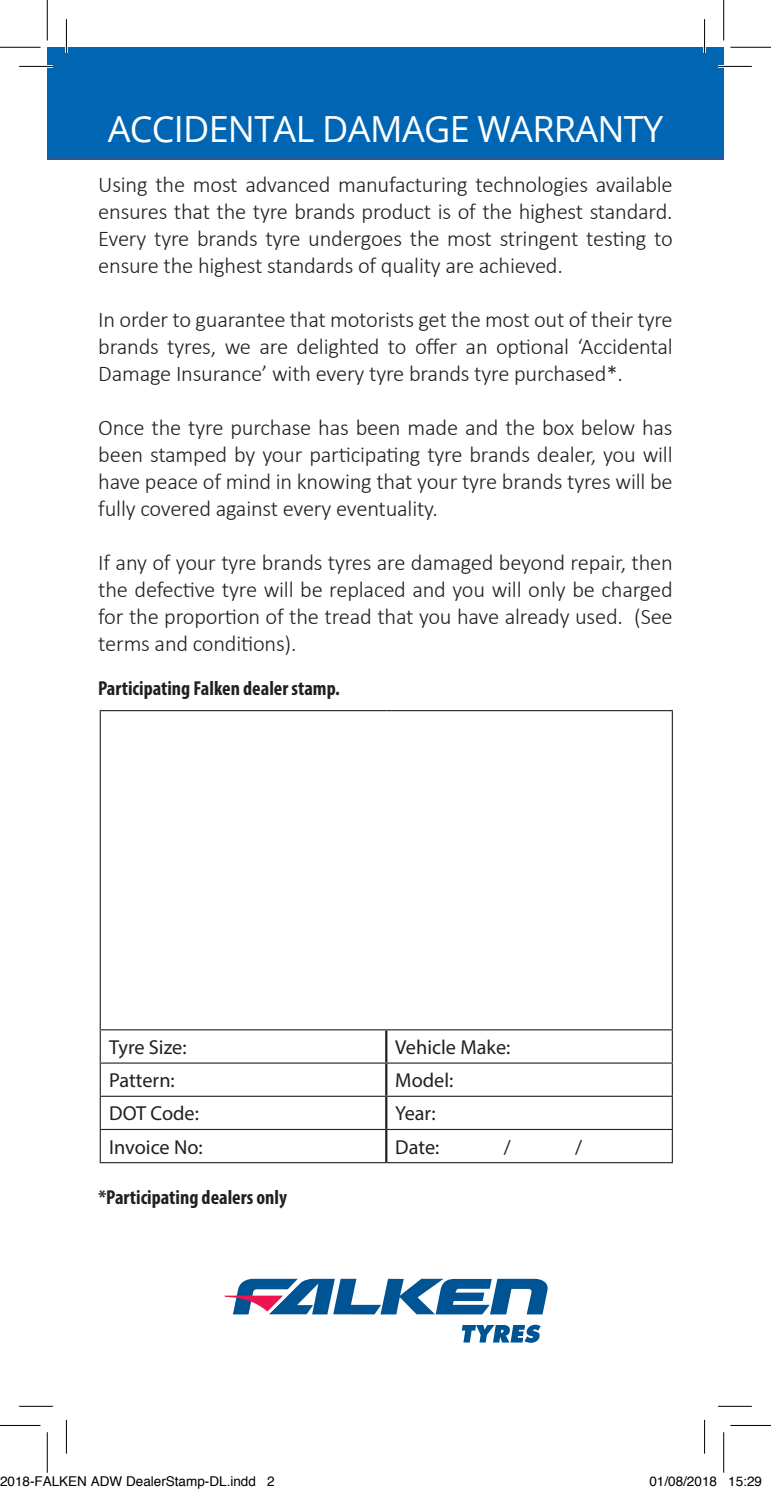
<style>
.page{position:relative;width:771px;height:1493px;background:#fff}
.page>*{position:absolute;margin:0;border:0;box-sizing:border-box;transform-origin:0 0}
.t1{font:36px "Open Sans";letter-spacing:-.02em;color:#fff}
.t2{font:300 22.5px/27px "Calibri";letter-spacing:-.01em;color:#231f20;text-align:justify}
.t3{font:20.25px "Myriad Pro";color:#231f20}
.t4{font:700 condensed 20.25px "Myriad Pro";color:#231f20}
.t5{font:13.5px "Helvetica";color:#000}
</style>
<div class="page">
<div style="left:47px;top:47px;width:676px;height:112px;background:#0066b3"></div>
<div style="left:47px;top:47px;width:676px;height:113px;border:1px solid #c42032"></div>
<svg style="left:461px;top:1324px;width:79px;height:18px"></svg>
<svg style="left:224px;top:1278px;width:323px;height:36px"></svg>
<hr style="left:385px;top:1030px;width:2px;height:32px;background:#231f20">
<hr style="left:385px;top:1063px;width:2px;height:32px;background:#231f20">
<hr style="left:385px;top:1096px;width:2px;height:32px;background:#231f20">
<hr style="left:385px;top:1130px;width:2px;height:32px;background:#231f20">
<hr style="left:100px;top:710px;width:286px;height:1px;background:#231f20">
<hr style="left:100px;top:711px;width:1px;height:318px;background:#231f20">
<hr style="left:386px;top:710px;width:287px;height:1px;background:#231f20">
<hr style="left:671px;top:711px;width:2px;height:318px;background:#231f20">
<hr style="left:100px;top:1029px;width:286px;height:1px;background:#231f20">
<hr style="left:100px;top:1030px;width:1px;height:32px;background:#231f20">
<hr style="left:386px;top:1029px;width:287px;height:1px;background:#231f20">
<hr style="left:671px;top:1030px;width:2px;height:32px;background:#231f20">
<hr style="left:100px;top:1130px;width:1px;height:32px;background:#231f20">
<hr style="left:671px;top:1130px;width:2px;height:32px;background:#231f20">
<hr style="left:100px;top:1162px;width:286px;height:1px;background:#231f20">
<hr style="left:386px;top:1162px;width:287px;height:1px;background:#231f20">
<hr style="left:100px;top:1062px;width:286px;height:1px;background:#231f20">
<hr style="left:100px;top:1063px;width:1px;height:32px;background:#231f20">
<hr style="left:386px;top:1062px;width:287px;height:1px;background:#231f20">
<hr style="left:671px;top:1063px;width:2px;height:32px;background:#231f20">
<hr style="left:100px;top:1095px;width:286px;height:1px;background:#231f20">
<hr style="left:100px;top:1096px;width:1px;height:32px;background:#231f20">
<hr style="left:386px;top:1095px;width:287px;height:1px;background:#231f20">
<hr style="left:671px;top:1096px;width:2px;height:32px;background:#231f20">
<hr style="left:100px;top:1128px;width:286px;height:2px;background:#231f20">
<hr style="left:386px;top:1128px;width:287px;height:2px;background:#231f20">
<hr style="left:19px;top:65px;width:34px;height:3px;background:#fff">
<hr style="left:718px;top:65px;width:33px;height:3px;background:#fff">
<hr style="left:65px;top:19px;width:3px;height:34px;background:#fff">
<hr style="left:703px;top:19px;width:3px;height:34px;background:#fff">
<hr style="left:19px;top:66px;width:34px;height:1px;background:#000">
<hr style="left:718px;top:66px;width:33px;height:1px;background:#000">
<hr style="left:19px;top:1405px;width:34px;height:1px;background:#000">
<hr style="left:718px;top:1405px;width:33px;height:1px;background:#000">
<hr style="left:66px;top:19px;width:1px;height:34px;background:#000">
<hr style="left:66px;top:1419px;width:1px;height:34px;background:#000">
<hr style="left:704px;top:19px;width:1px;height:34px;background:#000">
<hr style="left:704px;top:1419px;width:1px;height:34px;background:#000">
<hr style="left:0;top:47px;width:40px;height:1px;background:#000">
<hr style="left:730px;top:47px;width:41px;height:1px;background:#000">
<hr style="left:0;top:1425px;width:40px;height:1px;background:#000">
<hr style="left:730px;top:1425px;width:41px;height:1px;background:#000">
<hr style="left:47px;top:0;width:1px;height:40px;background:#000">
<hr style="left:47px;top:1432px;width:1px;height:40px;background:#000">
<hr style="left:723px;top:0;width:1px;height:40px;background:#000">
<hr style="left:723px;top:1432px;width:1px;height:40px;background:#000">
<h1 class="t1" style="left:108px;top:104px;width:557px">ACCIDENTAL DAMAGE WARRANTY</h1>
<p class="t2" style="left:98px;top:170px;width:576px">Using the most advanced manufacturing technologies available ensures that the tyre brands product is of the highest standard.<br>Every tyre brands tyre undergoes the most stringent testing to ensure the highest standards of quality are achieved.</p>
<p class="t2" style="left:98px;top:305px;width:576px">In order to guarantee that motorists get the most out of their tyre brands tyres, we are delighted to offer an optional ‘Accidental Damage Insurance’ with every tyre brands tyre purchased*.</p>
<p class="t2" style="left:98px;top:413px;width:576px">Once the tyre purchase has been made and the box below has been stamped by your participating tyre brands dealer, you will have peace of mind in knowing that your tyre brands tyres will be fully covered against every eventuality.</p>
<p class="t2" style="left:98px;top:548px;width:576px">If any of your tyre brands tyres are damaged beyond repair, then the defective tyre will be replaced and you will only be charged for the proportion of the tread that you have already used. (See terms and conditions).</p>
<p class="t4" style="left:98px;top:675px;width:243px">Participating Falken dealer stamp.</p>
<p class="t3" style="left:109px;top:1034px;width:79px">Tyre Size:</p>
<p class="t3" style="left:395px;top:1034px;width:117px">Vehicle Make:</p>
<p class="t3" style="left:109px;top:1068px;width:67px">Pattern:</p>
<p class="t3" style="left:395px;top:1068px;width:60px">Model:</p>
<p class="t3" style="left:109px;top:1101px;width:91px">DOT Code:</p>
<p class="t3" style="left:395px;top:1101px;width:42px">Year:</p>
<p class="t3" style="left:109px;top:1134px;width:95px">Invoice No:</p>
<p class="t3" style="left:395px;top:1134px;width:46px">Date:</p>
<p class="t3" style="left:504px;top:1134px;width:8px">/</p>
<p class="t3" style="left:575px;top:1134px;width:8px">/</p>
<p class="t4" style="left:98px;top:1184px;width:190px">*Participating dealers only</p>
<p class="t5" style="left:0;top:1470px;width:276px">2018-FALKEN ADW DealerStamp-DL.indd 2</p>
<p class="t5" style="left:649px;top:1470px;width:114px">01/08/2018 15:29</p>
</div>
